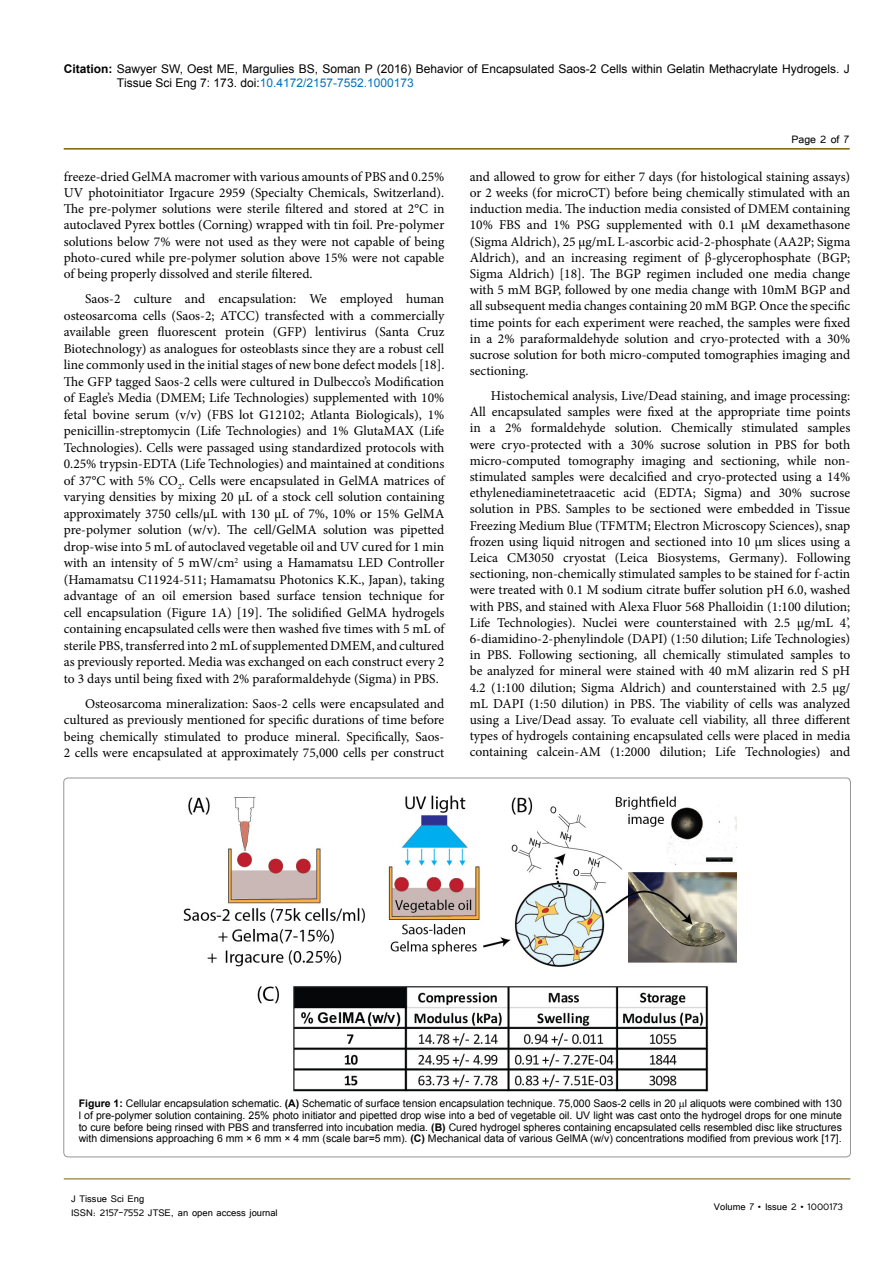
<style>
.page{position:relative;width:893px;height:1263px;background:#fff}
.page>*{position:absolute;margin:0;border:0;box-sizing:border-box;transform-origin:0 0}
.t1{font:13.5px/16.2px "Minion Pro";color:#000;text-align:justify}
.t2{font:13.5px "Tunga";color:#000}
.t3{font:12px/14.4px "Arial";color:#000}
.t4{font:12px/14.4px "Tunga";color:#000}
.t5{font:10.5px/11.6px "Arial";color:#000;text-align:justify}
.s1{font-weight:700}
.s2{color:#0072bc}
</style>
<div class="page">
<hr style="left:64px;top:148px;width:786px;height:2px;background:#7f5d00">
<hr style="left:64px;top:1179px;width:786px;height:1px;background:#7f5d00">
<img style="left:184px;top:795px;width:553px;height:296px">
<p class="t3" style="left:117px;top:61px;width:734px;text-indent:-53px"><span class="s1">Citation:</span> Sawyer SW, Oest ME, Margulies BS, Soman P (2016) Behavior of Encapsulated Saos-2 Cells within Gelatin Methacrylate Hydrogels. J<br>Tissue Sci Eng 7: 173. doi:<span class="s2">10.4172/2157-7552.1000173</span></p>
<p class="t1" style="left:64px;top:168px;width:382px">freeze-dried GelMA macromer with various amounts of PBS and 0.25% UV photoinitiator Irgacure 2959 (Specialty Chemicals, Switzerland).<br>The pre-polymer solutions were sterile filtered and stored at 2°C in autoclaved Pyrex bottles (Corning) wrapped with tin foil. Pre-polymer solutions below 7% were not used as they were not capable of being photo-cured while pre-polymer solution above 15% were not capable of being properly dissolved and sterile filtered.</p>
<p class="t1" style="left:64px;top:290px;width:382px;text-indent:21px">Saos-2 culture and encapsulation: We employed human osteosarcoma cells (Saos-2; ATCC) transfected with a commercially available green fluorescent protein (GFP) lentivirus (Santa Cruz Biotechnology) as analogues for osteoblasts since they are a robust cell line commonly used in the initial stages of new bone defect models [18].<br>The GFP tagged Saos-2 cells were cultured in Dulbecco’s Modification of Eagle’s Media (DMEM; Life Technologies) supplemented with 10% fetal bovine serum (v/v) (FBS lot G12102; Atlanta Biologicals), 1% penicillin-streptomycin (Life Technologies) and 1% GlutaMAX (Life Technologies). Cells were passaged using standardized protocols with 0.25% trypsin-EDTA (Life Technologies) and maintained at conditions of 37°C with 5% CO<sub>2</sub>. Cells were encapsulated in GelMA matrices of varying densities by mixing 20 μL of a stock cell solution containing approximately 3750 cells/μL with 130 μL of 7%, 10% or 15% GelMA pre-polymer solution (w/v). The cell/GelMA solution was pipetted drop-wise into 5 mL of autoclaved vegetable oil and UV cured for 1 min with an intensity of 5 mW/cm<sup>2</sup> using a Hamamatsu LED Controller (Hamamatsu C11924-511; Hamamatsu Photonics K.K., Japan), taking advantage of an oil emersion based surface tension technique for cell encapsulation (Figure 1A) [19]. The solidified GelMA hydrogels containing encapsulated cells were then washed five times with 5 mL of sterile PBS, transferred into 2 mL of supplemented DMEM, and cultured as previously reported. Media was exchanged on each construct every 2 to 3 days until being fixed with 2% paraformaldehyde (Sigma) in PBS.</p>
<p class="t1" style="left:64px;top:695px;width:382px;text-indent:21px">Osteosarcoma mineralization: Saos-2 cells were encapsulated and cultured as previously mentioned for specific durations of time before being chemically stimulated to produce mineral. Specifically, Saos-2 cells were encapsulated at approximately 75,000 cells per construct</p>
<p class="t2" style="left:791px;top:131px;width:59px">Page 2 of 7</p>
<p class="t1" style="left:470px;top:168px;width:382px">and allowed to grow for either 7 days (for histological staining assays) or 2 weeks (for microCT) before being chemically stimulated with an induction media. The induction media consisted of DMEM containing 10% FBS and 1% PSG supplemented with 0.1 μM dexamethasone (Sigma Aldrich), 25 μg/mL L-ascorbic acid-2-phosphate (AA2P; Sigma Aldrich), and an increasing regiment of β-glycerophosphate (BGP; Sigma Aldrich) [18]. The BGP regimen included one media change with 5 mM BGP, followed by one media change with 10mM BGP and all subsequent media changes containing 20 mM BGP. Once the specific time points for each experiment were reached, the samples were fixed in a 2% paraformaldehyde solution and cryo-protected with a 30% sucrose solution for both micro-computed tomographies imaging and sectioning.</p>
<p class="t1" style="left:470px;top:388px;width:382px;text-indent:21px">Histochemical analysis, Live/Dead staining, and image processing:<br>All encapsulated samples were fixed at the appropriate time points in a 2% formaldehyde solution. Chemically stimulated samples were cryo-protected with a 30% sucrose solution in PBS for both micro-computed tomography imaging and sectioning, while non&shy;stimulated samples were decalcified and cryo-protected using a 14% ethylenediaminetetraacetic acid (EDTA; Sigma) and 30% sucrose solution in PBS. Samples to be sectioned were embedded in Tissue Freezing Medium Blue (TFMTM; Electron Microscopy Sciences), snap frozen using liquid nitrogen and sectioned into 10 μm slices using a Leica CM3050 cryostat (Leica Biosystems, Germany). Following sectioning, non-chemically stimulated samples to be stained for f-actin were treated with 0.1 M sodium citrate buffer solution pH 6.0, washed with PBS, and stained with Alexa Fluor 568 Phalloidin (1:100 dilution; Life Technologies). Nuclei were counterstained with 2.5 μg/mL 4’, 6-diamidino-2-phenylindole (DAPI) (1:50 dilution; Life Technologies) in PBS. Following sectioning, all chemically stimulated samples to be analyzed for mineral were stained with 40 mM alizarin red S pH 4.2 (1:100 dilution; Sigma Aldrich) and counterstained with 2.5 μg/ mL DAPI (1:50 dilution) in PBS. The viability of cells was analyzed using a Live/Dead assay. To evaluate cell viability, all three different types of hydrogels containing encapsulated cells were placed in media containing calcein-AM (1:2000 dilution; Life Technologies) and</p>
<p class="t5" style="left:79px;top:1098px;width:765px"><span class="s1">Figure 1:</span> Cellular encapsulation schematic. <span class="s1">(A)</span> Schematic of surface tension encapsulation technique. 75,000 Saos-2 cells in 20 l aliquots were combined with 130 l of pre-polymer solution containing. 25% photo initiator and pipetted drop wise into a bed of vegetable oil. UV light was cast onto the hydrogel drops for one minute to cure before being rinsed with PBS and transferred into incubation media. <span class="s1">(B)</span> Cured hydrogel spheres containing encapsulated cells resembled disc like structures with dimensions approaching 6 mm × 6 mm × 4 mm (scale bar=5 mm). <span class="s1">(C)</span> Mechanical data of various GelMA (w/v) concentrations modified from previous work [17].</p>
<p class="t4" style="left:71px;top:1190px;width:208px">J Tissue Sci Eng<br>ISSN: 2157-7552 JTSE, an open access journal</p>
<p class="t4" style="left:714px;top:1199px;width:130px">Volume 7 • Issue 2 • 1000173</p>
</div>
